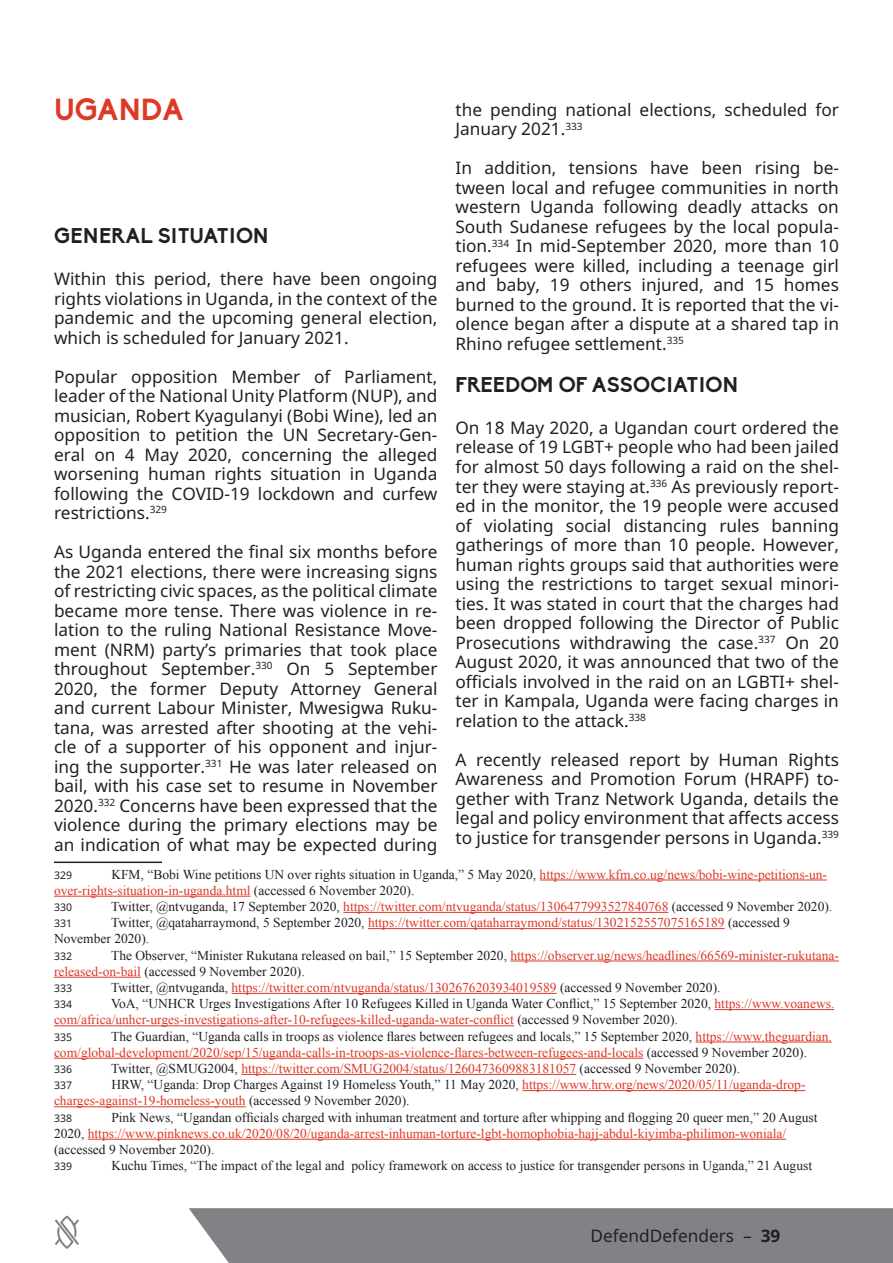
<style>
.page{position:relative;width:893px;height:1263px;background:#fff}
.page>*{position:absolute;margin:0;border:0;box-sizing:border-box;transform-origin:0 0}
.Page_header_DD{font:700 30px "Biko";color:#de3926}
.Subheader{font:700 21px "Biko";color:#231f20}
.Paragraph_Style_1{font:17.25px/19.5px "Noto Sans UI";color:#231f20;text-align:justify}
.Footnote{font:13.5px/16.2px "Times New Roman";color:#231f20}
.Footnote-2{font:13.5px/16.2px "Times New Roman";color:#de3926}
.Footnote-3{font:10.5px "Noto Sans UI";color:#231f20}
.s1{color:#de3926}
.s2{color:#231f20}
.s3{font-weight:700}
</style>
<div class="page">
<svg style="left:55px;top:1215px;width:24px;height:34px"></svg>
<div style="left:189px;top:1208px;width:704px;height:55px;background:#808285"></div>
<hr style="left:54px;top:861px;width:108px;height:2px;background:#231f20">
<hr style="left:540px;top:880px;width:287px;height:1px;background:#de3926">
<hr style="left:54px;top:896px;width:197px;height:1px;background:#de3926">
<hr style="left:343px;top:912px;width:325px;height:1px;background:#de3926">
<hr style="left:368px;top:928px;width:357px;height:1px;background:#de3926">
<hr style="left:510px;top:961px;width:329px;height:1px;background:#de3926">
<hr style="left:54px;top:977px;width:87px;height:1px;background:#de3926">
<hr style="left:232px;top:993px;width:325px;height:1px;background:#de3926">
<hr style="left:714px;top:1009px;width:120px;height:1px;background:#de3926">
<hr style="left:54px;top:1025px;width:460px;height:1px;background:#de3926">
<hr style="left:696px;top:1042px;width:136px;height:1px;background:#de3926">
<hr style="left:54px;top:1058px;width:589px;height:1px;background:#de3926">
<hr style="left:241px;top:1074px;width:335px;height:1px;background:#de3926">
<hr style="left:522px;top:1090px;width:283px;height:1px;background:#de3926">
<hr style="left:54px;top:1106px;width:192px;height:1px;background:#de3926">
<hr style="left:88px;top:1139px;width:698px;height:1px;background:#de3926">
<p class="Page_header_DD" style="left:54px;top:91px;width:131px">UGANDA</p>
<p class="Paragraph_Style_1" style="left:455px;top:100px;width:385px">the pending national elections, scheduled for<br>January 2021.<sup>333</sup></p>
<p class="Paragraph_Style_1" style="left:455px;top:158px;width:385px">In addition, tensions have been rising be&shy;tween local and refugee communities in north western Uganda following deadly attacks on South Sudanese refugees by the local popula&shy;tion.<sup>334</sup> In mid-September 2020, more than 10 refugees were killed, including a teenage girl and baby, 19 others injured, and 15 homes burned to the ground. It is reported that the vi&shy;olence began after a dispute at a shared tap in Rhino refugee settlement.<sup>335</sup></p>
<p class="Subheader" style="left:455px;top:372px;width:284px">FREEDOM OF ASSOCIATION</p>
<p class="Paragraph_Style_1" style="left:455px;top:418px;width:385px">On 18 May 2020, a Ugandan court ordered the release of 19 LGBT+ people who had been jailed for almost 50 days following a raid on the shel&shy;ter they were staying at.<sup>336</sup> As previously report&shy;ed in the monitor, the 19 people were accused of violating social distancing rules banning gatherings of more than 10 people. However, human rights groups said that authorities were using the restrictions to target sexual minori&shy;ties. It was stated in court that the charges had been dropped following the Director of Public Prosecutions withdrawing the case.<sup>337</sup> On 20<br>August 2020, it was announced that two of the officials involved in the raid on an LGBTI+ shel&shy;ter in Kampala, Uganda were facing charges in relation to the attack.<sup>338</sup></p>
<p class="Paragraph_Style_1" style="left:455px;top:749px;width:385px">A recently released report by Human Rights Awareness and Promotion Forum (HRAPF) to&shy;gether with Tranz Network Uganda, details the legal and policy environment that affects access to justice for transgender persons in Uganda.<sup>339</sup></p>
<p class="Subheader" style="left:54px;top:223px;width:216px">GENERAL SITUATION</p>
<p class="Paragraph_Style_1" style="left:54px;top:269px;width:385px">Within this period, there have been ongoing rights violations in Uganda, in the context of the pandemic and the upcoming general election, which is scheduled for January 2021.</p>
<p class="Paragraph_Style_1" style="left:54px;top:366px;width:385px">Popular opposition Member of Parliament, leader of the National Unity Platform (NUP), and musician, Robert Kyagulanyi (Bobi Wine), led an opposition to petition the UN Secretary-Gen&shy;eral on 4 May 2020, concerning the alleged worsening human rights situation in Uganda following the COVID-19 lockdown and curfew restrictions.<sup>329</sup></p>
<p class="Paragraph_Style_1" style="left:54px;top:542px;width:385px">As Uganda entered the final six months before the 2021 elections, there were increasing signs of restricting civic spaces, as the political climate became more tense. There was violence in re&shy;lation to the ruling National Resistance Move&shy;ment (NRM) party’s primaries that took place throughout September.<sup>330</sup> On 5 September 2020, the former Deputy Attorney General and current Labour Minister, Mwesigwa Ruku&shy;tana, was arrested after shooting at the vehi&shy;cle of a supporter of his opponent and injur&shy;ing the supporter.<sup>331</sup> He was later released on bail, with his case set to resume in November 2020.<sup>332</sup> Concerns have been expressed that the violence during the primary elections may be an indication of what may be expected during</p>
<p class="Footnote-3" style="left:54px;top:867px;width:20px">329</p>
<p class="Footnote" style="left:54px;top:866px;width:775px;text-indent:57px">KFM, “Bobi Wine petitions UN over rights situation in Uganda,” 5 May 2020, <span class="s1">https://www.kfm.co.ug/news/bobi-wine-petitions-un&shy;over-rights-situation-in-uganda.html</span> (accessed 6 November 2020).</p>
<p class="Footnote-3" style="left:54px;top:900px;width:20px">330</p>
<p class="Footnote" style="left:111px;top:898px;width:723px">Twitter, @ntvuganda, 17 September 2020, <span class="s1">https://twitter.com/ntvuganda/status/1306477993527840768</span> (accessed 9 November 2020).</p>
<p class="Footnote-3" style="left:54px;top:916px;width:20px">331</p>
<p class="Footnote" style="left:54px;top:914px;width:737px;text-indent:57px">Twitter, @qataharraymond, 5 September 2020, <span class="s1">https://twitter.com/qataharraymond/status/1302152557075165189</span> (accessed 9<br>November 2020).</p>
<p class="Footnote-3" style="left:54px;top:948px;width:20px">332</p>
<p class="Footnote" style="left:54px;top:947px;width:786px;text-indent:57px">The Observer, “Minister Rukutana released on bail,” 15 September 2020, <span class="s1">https://observer.ug/news/headlines/66569-minister-rukutana&shy;released-on-bail</span> (accessed 9 November 2020).</p>
<p class="Footnote-3" style="left:54px;top:981px;width:20px">333</p>
<p class="Footnote-2" style="left:111px;top:979px;width:611px"><span class="s2">Twitter, @ntvuganda,</span> https://twitter.com/ntvuganda/status/1302676203934019589 <span class="s2">(accessed 9 November 2020).</span></p>
<p class="Footnote-3" style="left:54px;top:997px;width:20px">334</p>
<p class="Footnote" style="left:54px;top:995px;width:782px;text-indent:57px">VoA, “UNHCR Urges Investigations After 10 Refugees Killed in Uganda Water Conflict,” 15 September 2020, <span class="s1">https://www.voanews. com/africa/unhcr-urges-investigations-after-10-refugees-killed-uganda-water-conflict</span> (accessed 9 November 2020).</p>
<p class="Footnote-3" style="left:54px;top:1029px;width:20px">335</p>
<p class="Footnote-2" style="left:54px;top:1028px;width:779px;text-indent:57px"><span class="s2">The Guardian, “Uganda calls in troops as violence flares between refugees and locals,” 15 September 2020,</span> https://www.theguardian. com/global-development/2020/sep/15/uganda-calls-in-troops-as-violence-flares-between-refugees-and-locals <span class="s2">(accessed 9 November 2020).</span></p>
<p class="Footnote-3" style="left:54px;top:1062px;width:20px">336</p>
<p class="Footnote-2" style="left:111px;top:1060px;width:630px"><span class="s2">Twitter, @SMUG2004,</span> https://twitter.com/SMUG2004/status/1260473609883181057 <span class="s2">(accessed 9 November 2020).</span></p>
<p class="Footnote-3" style="left:54px;top:1078px;width:20px">337</p>
<p class="Footnote" style="left:54px;top:1076px;width:753px;text-indent:57px">HRW, “Uganda: Drop Charges Against 19 Homeless Youth,” 11 May 2020, <span class="s1">https://www.hrw.org/news/2020/05/11/uganda-drop&shy;charges-against-19-homeless-youth</span> (accessed 9 November 2020).</p>
<p class="Footnote-3" style="left:54px;top:1110px;width:20px">338</p>
<p class="Footnote" style="left:54px;top:1109px;width:765px;text-indent:57px">Pink News, “Ugandan officials charged with inhuman treatment and torture after whipping and flogging 20 queer men,” 20 August<br>2020, <span class="s1">https://www.pinknews.co.uk/2020/08/20/uganda-arrest-inhuman-torture-lgbt-homophobia-hajj-abdul-kiyimba-philimon-woniala/ </span>(accessed 9 November 2020).</p>
<p class="Footnote-3" style="left:54px;top:1159px;width:20px">339</p>
<p class="Footnote" style="left:111px;top:1157px;width:702px">Kuchu Times, “The impact of the legal and policy framework on access to justice for transgender persons in Uganda,” 21 August</p>
<p class="Paragraph_Style_1" style="left:591px;top:1225px;width:191px">DefendDefenders – <span class="s3">39</span></p>
</div>
